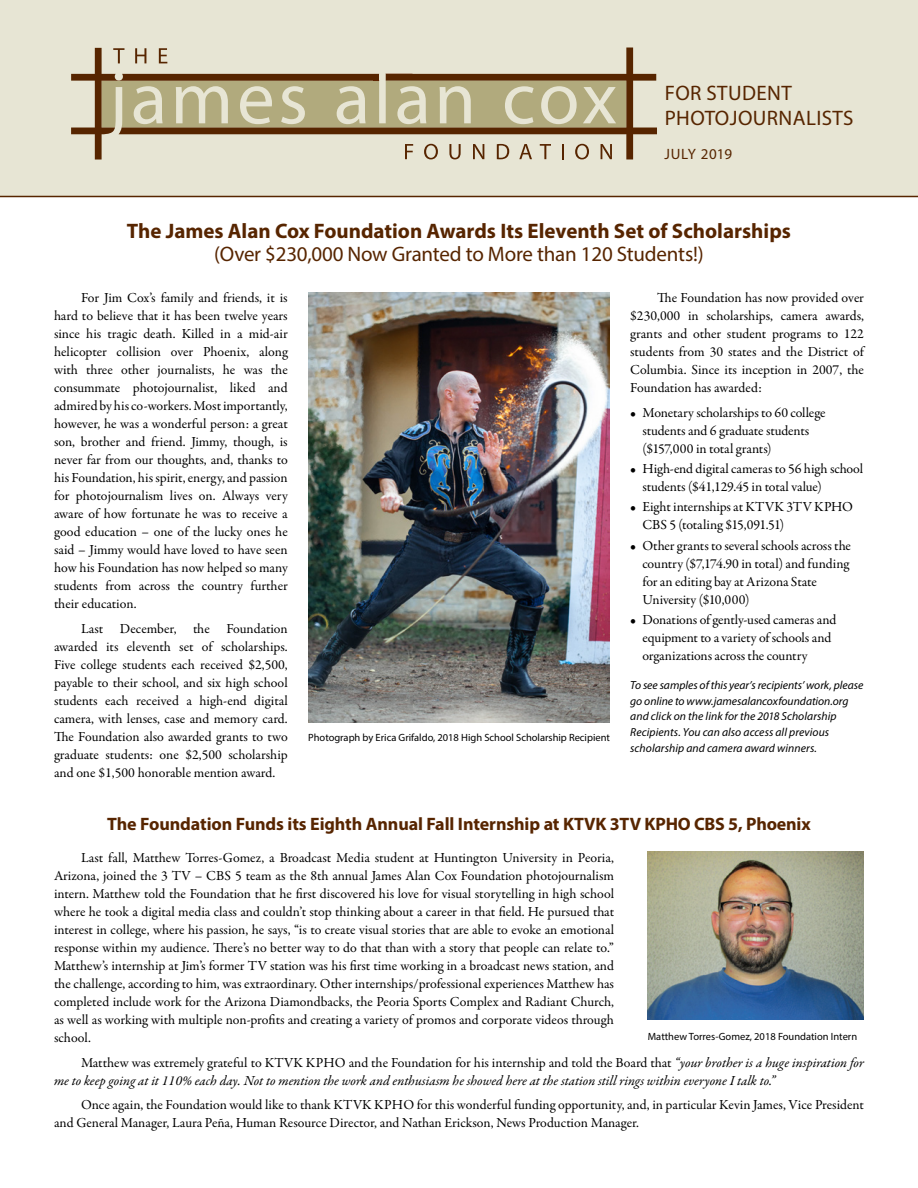
<style>
.page{position:relative;width:918px;height:1188px;background:#fff}
.page>*{position:absolute;margin:0;border:0;box-sizing:border-box;transform-origin:0 0}
.t1{font:700 21px/22.5px "Myriad Pro";color:#572500;text-align:center}
.t2{font:21px "Myriad Pro";letter-spacing:.02em;color:#572500}
.t3{font:700 18px "Myriad Pro";letter-spacing:-.005em;color:#572500}
.t4{font:15px "Myriad Pro";letter-spacing:.04em;color:#572500}
.Body_copy__1st_page{font:13.8px/18px "Garamond Premr Pro";letter-spacing:-.005em;color:#000}
.Body_copy__1st_page-2{font:italic 13.8px/18px "Garamond Premr Pro";letter-spacing:-.005em;color:#000}
.t5{font:italic 11.7px/15.8px "Myriad Pro";color:#000}
.t6{font:10.5px "Myriad Pro";color:#000}
.s1{font-weight:400}
.s2{font-style:normal}
</style>
<div class="page">
<div style="left:0;top:0;width:918px;height:197px;background:#e7e5d4"></div>
<hr style="left:0;top:196px;width:918px;height:1px;background:#572500">
<img style="left:308px;top:292px;width:302px;height:431px">
<img style="left:648px;top:851px;width:216px;height:169px">
<svg style="left:71px;top:48px;width:541px;height:112px"></svg>
<svg style="left:119px;top:48px;width:538px;height:111px"></svg>
<p class="t2" style="left:665px;top:80px;width:129px">FOR STUDENT</p>
<p class="t2" style="left:665px;top:105px;width:190px">PHOTOJOURNALISTS</p>
<p class="t4" style="left:664px;top:145px;width:69px">JULY 2019</p>
<p class="t1" style="left:127px;top:219px;width:666px">The James Alan Cox Foundation Awards Its Eleventh Set of Scholarships <span class="s1">(Over $230,000 Now Granted to More than 120 Students!)</span></p>
<p class="Body_copy__1st_page" style="left:54px;top:289px;width:235px;text-align:justify;text-indent:27px">For Jim Cox’s family and friends, it is hard to believe that it has been twelve years since his tragic death. Killed in a mid-air helicopter collision over Phoenix, along with three other journalists, he was the consummate photojournalist, liked and admired by his co-workers. Most importantly, however, he was a wonderful person: a great son, brother and friend. Jimmy, though, is never far from our thoughts, and, thanks to his Foundation, his spirit, energy, and passion for photojournalism lives on. Always very aware of how fortunate he was to receive a good education – one of the lucky ones he said – Jimmy would have loved to have seen how his Foundation has now helped so many students from across the country further their education.</p>
<p class="Body_copy__1st_page" style="left:54px;top:620px;width:235px;text-align:justify;text-indent:27px">Last December, the Foundation awarded its eleventh set of scholarships.<br>Five college students each received $2,500, payable to their school, and six high school students each received a high-end digital camera, with lenses, case and memory card.<br>The Foundation also awarded grants to two graduate students: one $2,500 scholarship and one $1,500 honorable mention award.</p>
<p class="t6" style="left:308px;top:731px;width:303px">Photograph by Erica Grifaldo, 2018 High School Scholarship Recipient</p>
<p class="Body_copy__1st_page" style="left:630px;top:289px;width:235px;text-align:justify;text-indent:27px">The Foundation has now provided over $230,000 in scholarships, camera awards, grants and other student programs to 122 students from 30 states and the District of Columbia. Since its inception in 2007, the Foundation has awarded:</p>
<p class="Body_copy__1st_page" style="left:642px;top:404px;width:185px;text-indent:-12px">• Monetary scholarships to 60 college students and 6 graduate students ($157,000 in total grants)</p>
<p class="Body_copy__1st_page" style="left:642px;top:460px;width:222px;text-indent:-12px">• High-end digital cameras to 56 high school students ($41,129.45 in total value)</p>
<p class="Body_copy__1st_page" style="left:642px;top:498px;width:212px;text-indent:-12px">• Eight internships at KTVK 3TV KPHO<br>CBS 5 (totaling $15,091.51)</p>
<p class="Body_copy__1st_page" style="left:642px;top:537px;width:210px;text-indent:-12px">• Other grants to several schools across the country ($7,174.90 in total) and funding for an editing bay at Arizona State University ($10,000)</p>
<p class="Body_copy__1st_page" style="left:642px;top:611px;width:195px;text-indent:-12px">• Donations of gently-used cameras and equipment to a variety of schools and organizations across the country</p>
<p class="t5" style="left:630px;top:677px;width:235px">To see samples of this year’s recipients’ work, please go online to www.jamesalancoxfoundation.org and click on the link for the 2018 Scholarship Recipients. You can also access all previous scholarship and camera award winners.</p>
<p class="t3" style="left:107px;top:812px;width:705px">The Foundation Funds its Eighth Annual Fall Internship at KTVK 3TV KPHO CBS 5, Phoenix</p>
<p class="Body_copy__1st_page" style="left:54px;top:849px;width:562px;text-align:justify;text-indent:27px">Last fall, Matthew Torres-Gomez, a Broadcast Media student at Huntington University in Peoria, Arizona, joined the 3 TV – CBS 5 team as the 8th annual James Alan Cox Foundation photojournalism intern. Matthew told the Foundation that he first discovered his love for visual storytelling in high school where he took a digital media class and couldn’t stop thinking about a career in that field. He pursued that interest in college, where his passion, he says, “is to create visual stories that are able to evoke an emotional response within my audience. There’s no better way to do that than with a story that people can relate to.” Matthew’s internship at Jim’s former TV station was his first time working in a broadcast news station, and the challenge, according to him, was extraordinary. Other internships/professional experiences Matthew has completed include work for the Arizona Diamondbacks, the Peoria Sports Complex and Radiant Church, as well as working with multiple non-profits and creating a variety of promos and corporate videos through school.</p>
<p class="Body_copy__1st_page-2" style="left:54px;top:1054px;width:812px;text-indent:27px"><span class="s2">Matthew was extremely grateful to KTVK KPHO and the Foundation for his internship and told the Board that</span> “your brother is a huge inspiration for me to keep going at it 110% each day. Not to mention the work and enthusiasm he showed here at the station still rings within everyone I talk to.”</p>
<p class="Body_copy__1st_page" style="left:54px;top:1096px;width:811px;text-indent:27px">Once again, the Foundation would like to thank KTVK KPHO for this wonderful funding opportunity, and, in particular Kevin James, Vice President and General Manager, Laura Peña, Human Resource Director, and Nathan Erickson, News Production Manager.</p>
<p class="t6" style="left:648px;top:1030px;width:211px">Matthew Torres-Gomez, 2018 Foundation Intern</p>
</div>
